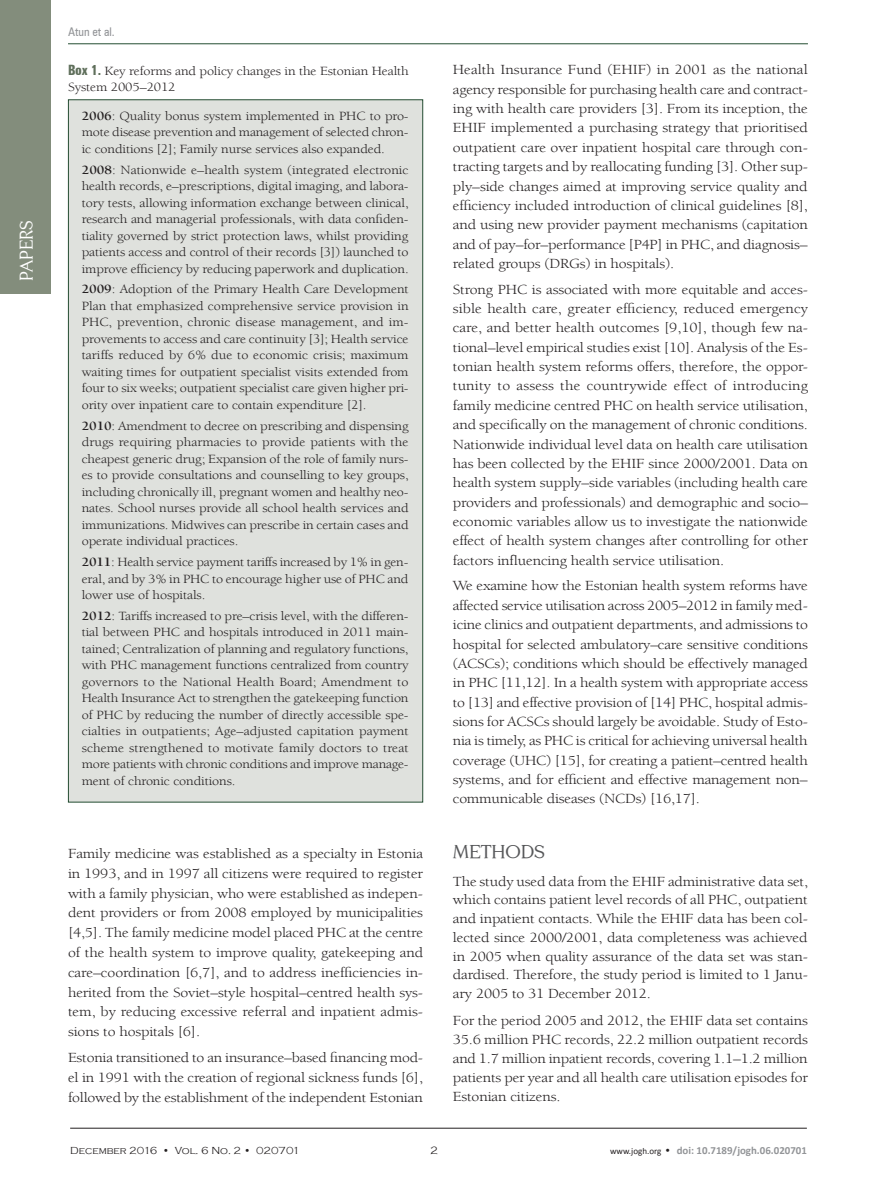
<style>
.page{position:relative;width:893px;height:1191px;background:#fff}
.page>*{position:absolute;margin:0;border:0;box-sizing:border-box;transform-origin:0 0}
.t1{font:18.6px "Centabel";letter-spacing:-.01em;color:#57585a;scale:1.11 1}
.t2{font:18px "Centabel";color:#fff}
.t3{font:14.25px/19.4px "Berkeley Std";letter-spacing:-.01em;color:#231f20;text-align:justify;scale:1.11 1}
.t4{font:12.9px/16.5px "Berkeley Std";letter-spacing:-.01em;color:#231f20;text-align:justify;scale:1.11 1}
.t5{font:condensed 12px "Zurich BT";color:#939598}
.t6{font:700 10.95px "Calibri";color:#939598}
.t7{font:300 10.95px "Copperplate Gothic";color:#231f20}
.t8{font:300 10.5px "Copperplate Gothic";color:#231f20}
.s1{font-family:"Zurich BT";font-weight:700;font-stretch:extra-condensed;font-size:14.25px;color:#5f6f5b}
.s2{font-weight:700}
.s3{font-size:13.5px}
.s4{font-weight:400;font-size:9px;color:#231f20}
.s5{font-family:"Copperplate Gothic";font-weight:300;color:#231f20}
</style>
<div class="page">
<hr style="left:70px;top:1128px;width:737px;height:1px;background:#231f20">
<hr style="left:68px;top:44px;width:740px;height:1px;background:#244d32">
<div style="left:0;top:0;width:51px;height:293px;background:#838d7c"></div>
<div style="left:68px;top:99px;width:355px;height:703px;background:#dfe1dd;border:1px solid #244d32"></div>
<p class="t2" style="left:13px;top:281px;width:103px;rotate:-90deg">VIEWPOINTS</p>
<p class="t2" style="left:16px;top:281px;width:62px;rotate:-90deg">Papers</p>
<p class="t5" style="left:68px;top:25px;width:48px">Atun et al.</p>
<p class="t4" style="left:68px;top:63px;width:309px;line-height:15.8px"><span class="s1">Box 1.</span> Key reforms and policy changes in the Estonian Health<br>System 2005–2012</p>
<p class="t4" style="left:82px;top:108px;width:296px"><span class="s2">2006</span>: Quality bonus system implemented in PHC to pro&shy;mote disease prevention and management of selected chron&shy;ic conditions [<span class="s3">2</span>]; Family nurse services also expanded.</p>
<p class="t4" style="left:82px;top:161px;width:296px"><span class="s2">2008</span>: Nationwide e–health system (integrated electronic health records, e–prescriptions, digital imaging, and labora&shy;tory tests, allowing information exchange between clinical, research and managerial professionals, with data confiden&shy;tiality governed by strict protection laws, whilst providing patients access and control of their records [<span class="s3">3</span>]) launched to improve efficiency by reducing paperwork and duplication.</p>
<p class="t4" style="left:82px;top:281px;width:296px"><span class="s2">2009</span>: Adoption of the Primary Health Care Development Plan that emphasized comprehensive service provision in PHC, prevention, chronic disease management, and im&shy;provements to access and care continuity [<span class="s3">3</span>]; Health service tariffs reduced by 6% due to economic crisis; maximum waiting times for outpatient specialist visits extended from four to six weeks; outpatient specialist care given higher pri&shy;ority over inpatient care to contain expenditure [<span class="s3">2</span>].</p>
<p class="t4" style="left:82px;top:417px;width:296px"><span class="s2">2010</span>: Amendment to decree on prescribing and dispensing drugs requiring pharmacies to provide patients with the cheapest generic drug; Expansion of the role of family nurs&shy;es to provide consultations and counselling to key groups, including chronically ill, pregnant women and healthy neo&shy;nates. School nurses provide all school health services and immunizations. Midwives can prescribe in certain cases and operate individual practices.</p>
<p class="t4" style="left:82px;top:554px;width:296px"><span class="s2">2011</span>: Health service payment tariffs increased by 1% in gen&shy;eral, and by 3% in PHC to encourage higher use of PHC and lower use of hospitals.</p>
<p class="t4" style="left:82px;top:607px;width:296px"><span class="s2">2012</span>: Tariffs increased to pre–crisis level, with the differen&shy;tial between PHC and hospitals introduced in 2011 main&shy;tained; Centralization of planning and regulatory functions, with PHC management functions centralized from country governors to the National Health Board; Amendment to Health Insurance Act to strengthen the gatekeeping function of PHC by reducing the number of directly accessible spe&shy;cialties in outpatients; Age–adjusted capitation payment scheme strengthened to motivate family doctors to treat more patients with chronic conditions and improve manage&shy;ment of chronic conditions.</p>
<p class="t3" style="left:68px;top:844px;width:321px;line-height:19.8px">Family medicine was established as a specialty in Estonia in 1993, and in 1997 all citizens were required to register with a family physician, who were established as indepen&shy;dent providers or from 2008 employed by municipalities [4,5]. The family medicine model placed PHC at the centre of the health system to improve quality, gatekeeping and care–coordination [6,7], and to address inefficiencies in&shy;herited from the Soviet–style hospital–centred health sys&shy;tem, by reducing excessive referral and inpatient admis&shy;sions to hospitals [6].</p>
<p class="t3" style="left:68px;top:1048px;width:321px;line-height:19.8px">Estonia transitioned to an insurance–based financing mod&shy;el in 1991 with the creation of regional sickness funds [6], followed by the establishment of the independent Estonian</p>
<p class="t3" style="left:453px;top:60px;width:321px">Health Insurance Fund (EHIF) in 2001 as the national agency responsible for purchasing health care and contract&shy;ing with health care providers [3]. From its inception, the EHIF implemented a purchasing strategy that prioritised outpatient care over inpatient hospital care through con&shy;tracting targets and by reallocating funding [3]. Other sup&shy;ply–side changes aimed at improving service quality and efficiency included introduction of clinical guidelines [8], and using new provider payment mechanisms (capitation and of pay–for–performance [P4P] in PHC, and diagnosis– related groups (DRGs) in hospitals).</p>
<p class="t3" style="left:453px;top:280px;width:322px">Strong PHC is associated with more equitable and acces&shy;sible health care, greater efficiency, reduced emergency care, and better health outcomes [9,10], though few na&shy;tional–level empirical studies exist [10]. Analysis of the Es&shy;tonian health system reforms offers, therefore, the oppor&shy;tunity to assess the countrywide effect of introducing family medicine centred PHC on health service utilisation, and specifically on the management of chronic conditions.<br>Nationwide individual level data on health care utilisation has been collected by the EHIF since 2000/2001. Data on health system supply–side variables (including health care providers and professionals) and demographic and socio– economic variables allow us to investigate the nationwide effect of health system changes after controlling for other factors influencing health service utilisation.</p>
<p class="t3" style="left:453px;top:576px;width:321px">We examine how the Estonian health system reforms have affected service utilisation across 2005–2012 in family med&shy;icine clinics and outpatient departments, and admissions to hospital for selected ambulatory–care sensitive conditions (ACSCs); conditions which should be effectively managed in PHC [11,12]. In a health system with appropriate access to [13] and effective provision of [14] PHC, hospital admis&shy;sions for ACSCs should largely be avoidable. Study of Esto&shy;nia is timely, as PHC is critical for achieving universal health coverage (UHC) [15], for creating a patient–centred health systems, and for efficient and effective management non– communicable diseases (NCDs) [16,17].</p>
<h1 class="t1" style="left:453px;top:841px;width:84px">METHODS</h1>
<p class="t3" style="left:453px;top:872px;width:322px;line-height:18.8px">The study used data from the EHIF administrative data set, which contains patient level records of all PHC, outpatient and inpatient contacts. While the EHIF data has been col&shy;lected since 2000/2001, data completeness was achieved in 2005 when quality assurance of the data set was stan&shy;dardised. Therefore, the study period is limited to 1 Janu&shy;ary 2005 to 31 December 2012.</p>
<p class="t3" style="left:453px;top:1011px;width:321px;line-height:18.8px">For the period 2005 and 2012, the EHIF data set contains 35.6 million PHC records, 22.2 million outpatient records and 1.7 million inpatient records, covering 1.1–1.2 million patients per year and all health care utilisation episodes for Estonian citizens.</p>
<p class="t8" style="left:70px;top:1144px;width:231px">December 2016 • Vol. 6 No. 2 • 020701</p>
<p class="t7" style="left:430px;top:1144px;width:9px">2</p>
<p class="t6" style="left:610px;top:1143px;width:198px"><span class="s4">www.jogh.org</span> <span class="s5">•</span> doi: 10.7189/jogh.06.020701</p>
</div>
